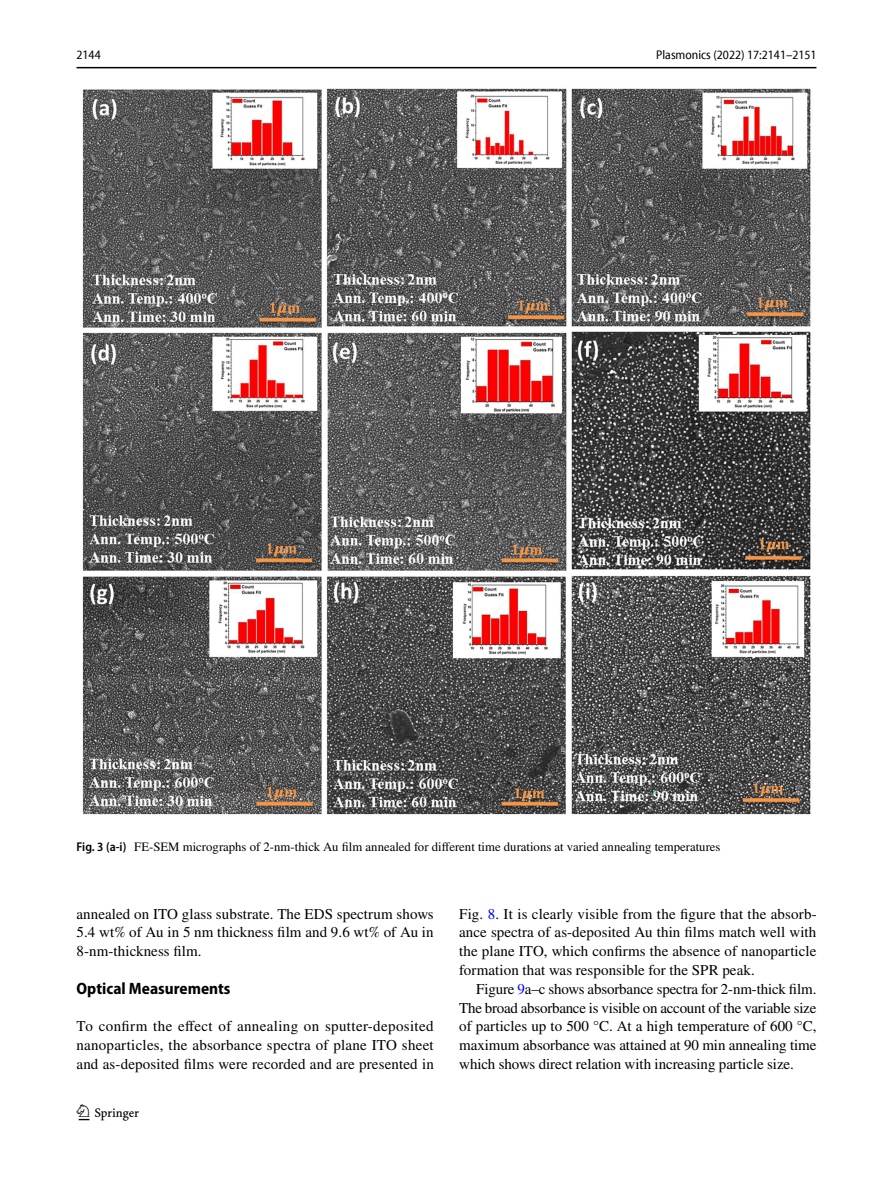
<style>
.page{position:relative;width:893px;height:1187px;background:#fff}
.page>*{position:absolute;margin:0;border:0;box-sizing:border-box;transform-origin:0 0}
.t1{font:22.5px "Springnew Regular 2";color:#000}
.t2{font:700 semi-condensed 16.5px "Myriad Pro";color:#000}
.t3{font:15px/18.8px "STIX";letter-spacing:.005em;color:#000;text-align:justify}
.t4{font:12.75px "STIX";color:#000}
.t5{font:semi-condensed 12.75px "Myriad Pro Unic";color:#000}
.s1{font-family:"Myriad Pro";font-weight:600;font-stretch:semi-condensed}
.s2{color:#00f}
</style>
<div class="page">
<hr style="left:77px;top:67px;width:739px;height:1px;background:#000">
<img style="left:82px;top:88px;width:729px;height:727px">
<p class="t5" style="left:77px;top:50px;width:26px">2144</p>
<p class="t5" style="left:656px;top:50px;width:162px">Plasmonics (2022) 17:2141–2151</p>
<p class="t4" style="left:77px;top:838px;width:645px"><span class="s1">Fig. 3 (a-i)</span> FE-SEM micrographs of 2-nm-thick Au film annealed for different time durations at varied annealing temperatures</p>
<p class="t3" style="left:77px;top:905px;width:359px">annealed on ITO glass substrate. The EDS spectrum shows 5.4 wt% of Au in 5 nm thickness film and 9.6 wt% of Au in 8-nm-thickness film.</p>
<p class="t2" style="left:77px;top:978px;width:155px">Optical Measurements</p>
<p class="t3" style="left:77px;top:1017px;width:359px">To confirm the effect of annealing on sputter-deposited nanoparticles, the absorbance spectra of plane ITO sheet and as-deposited films were recorded and are presented in</p>
<h1 class="t1" style="left:79px;top:1104px;width:62px">1 3</h1>
<p class="t3" style="left:459px;top:905px;width:359px">Fig. <span class="s2">8</span>. It is clearly visible from the figure that the absorb&shy;ance spectra of as-deposited Au thin films match well with the plane ITO, which confirms the absence of nanoparticle formation that was responsible for the SPR peak.</p>
<p class="t3" style="left:459px;top:980px;width:359px;text-indent:17px">Figure <span class="s2">9</span>a–c shows absorbance spectra for 2-nm-thick film.<br>The broad absorbance is visible on account of the variable size of particles up to 500 °C. At a high temperature of 600 °C, maximum absorbance was attained at 90 min annealing time which shows direct relation with increasing particle size.</p>
</div>
